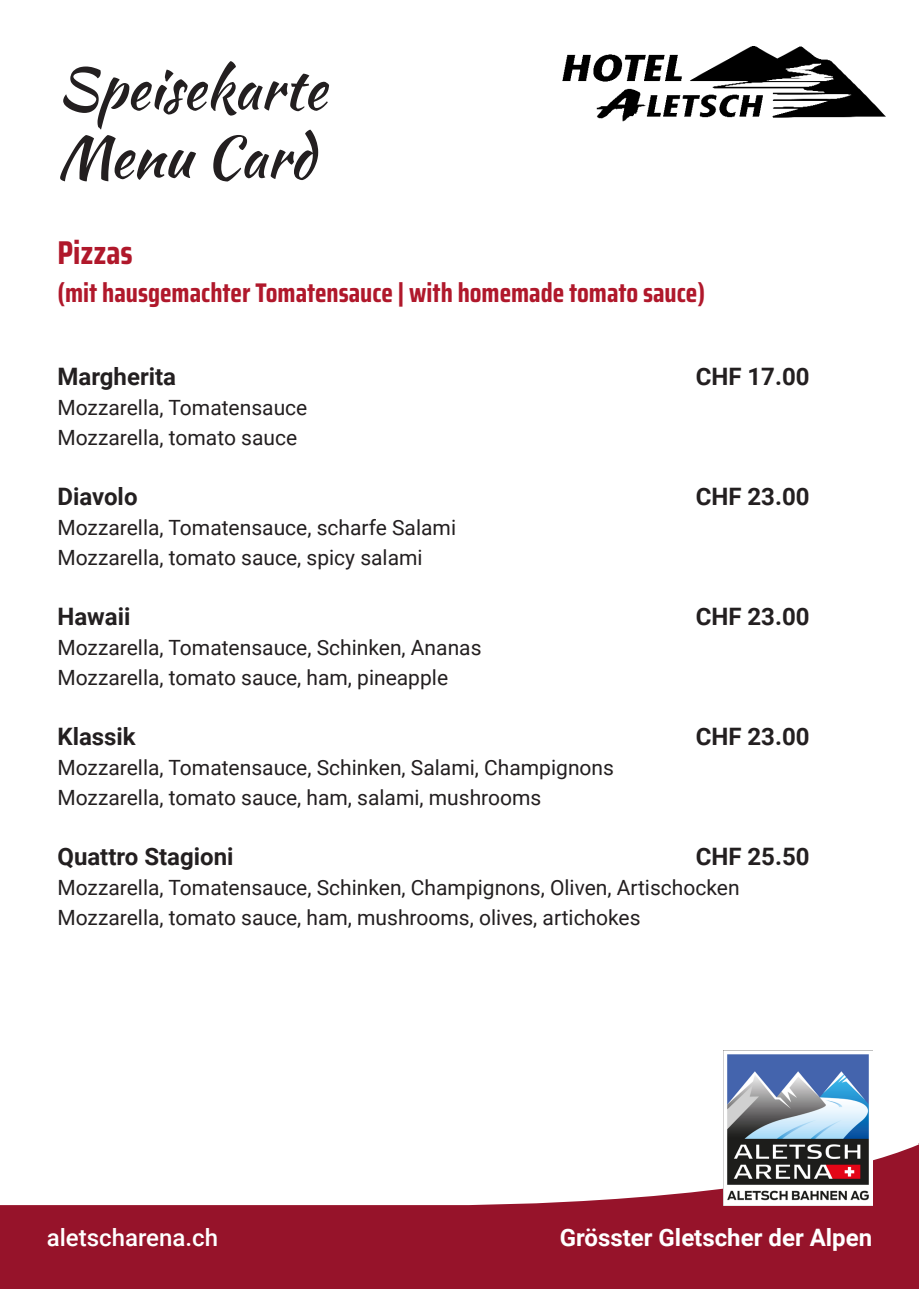
<style>
.page{position:relative;width:919px;height:1289px;background:#fff}
.page>*{position:absolute;margin:0;border:0;box-sizing:border-box;transform-origin:0 0}
.t1{font:57px/68.4px "Kaushan Script";color:#231f20}
.t2{font:700 33px "Saira Condensed";color:#b0182b}
.t3{font:700 27px "Saira Condensed";color:#b0182b}
.t4{font:700 24px "Roboto";color:#231f20}
.t5{font:700 24px "Roboto";color:#fff}
.t6{font:500 24px "Roboto";color:#fff}
.t7{font:21px/30px "Roboto";color:#231f20}
</style>
<div class="page">
<div style="left:0;top:1206px;width:918px;height:82px;background:#96132a"></div>
<svg style="left:0;top:1145px;width:918px;height:61px"></svg>
<img style="left:723px;top:1050px;width:149px;height:154px">
<img style="left:562px;top:47px;width:323px;height:75px">
<h1 class="t1" style="left:57px;top:54px;width:270px">Speisekarte<br>Menu Card</h1>
<h2 class="t2" style="left:57px;top:228px;width:77px">Pizzas</h2>
<p class="t3" style="left:57px;top:272px;width:649px">(mit hausgemachter Tomatensauce | with homemade tomato sauce)</p>
<p class="t4" style="left:57px;top:359px;width:120px">Margherita</p>
<p class="t4" style="left:695px;top:359px;width:115px">CHF 17.00</p>
<p class="t7" style="left:57px;top:392px;width:251px">Mozzarella, Tomatensauce<br>Mozzarella, tomato sauce</p>
<p class="t4" style="left:57px;top:479px;width:82px">Diavolo</p>
<p class="t4" style="left:695px;top:479px;width:115px">CHF 23.00</p>
<p class="t7" style="left:57px;top:512px;width:400px">Mozzarella, Tomatensauce, scharfe Salami<br>Mozzarella, tomato sauce, spicy salami</p>
<p class="t4" style="left:57px;top:599px;width:75px">Hawaii</p>
<p class="t4" style="left:695px;top:599px;width:115px">CHF 23.00</p>
<p class="t7" style="left:57px;top:632px;width:425px">Mozzarella, Tomatensauce, Schinken, Ananas<br>Mozzarella, tomato sauce, ham, pineapple</p>
<p class="t4" style="left:57px;top:719px;width:80px">Klassik</p>
<p class="t4" style="left:695px;top:719px;width:115px">CHF 23.00</p>
<p class="t7" style="left:57px;top:752px;width:558px">Mozzarella, Tomatensauce, Schinken, Salami, Champignons<br>Mozzarella, tomato sauce, ham, salami, mushrooms</p>
<p class="t4" style="left:57px;top:839px;width:178px">Quattro Stagioni</p>
<p class="t4" style="left:695px;top:839px;width:115px">CHF 25.50</p>
<p class="t7" style="left:57px;top:872px;width:683px">Mozzarella, Tomatensauce, Schinken, Champignons, Oliven, Artischocken<br>Mozzarella, tomato sauce, ham, mushrooms, olives, artichokes</p>
<p class="t6" style="left:47px;top:1220px;width:173px">aletscharena.ch</p>
<p class="t5" style="left:559px;top:1220px;width:314px">Grösster Gletscher der Alpen</p>
</div>
